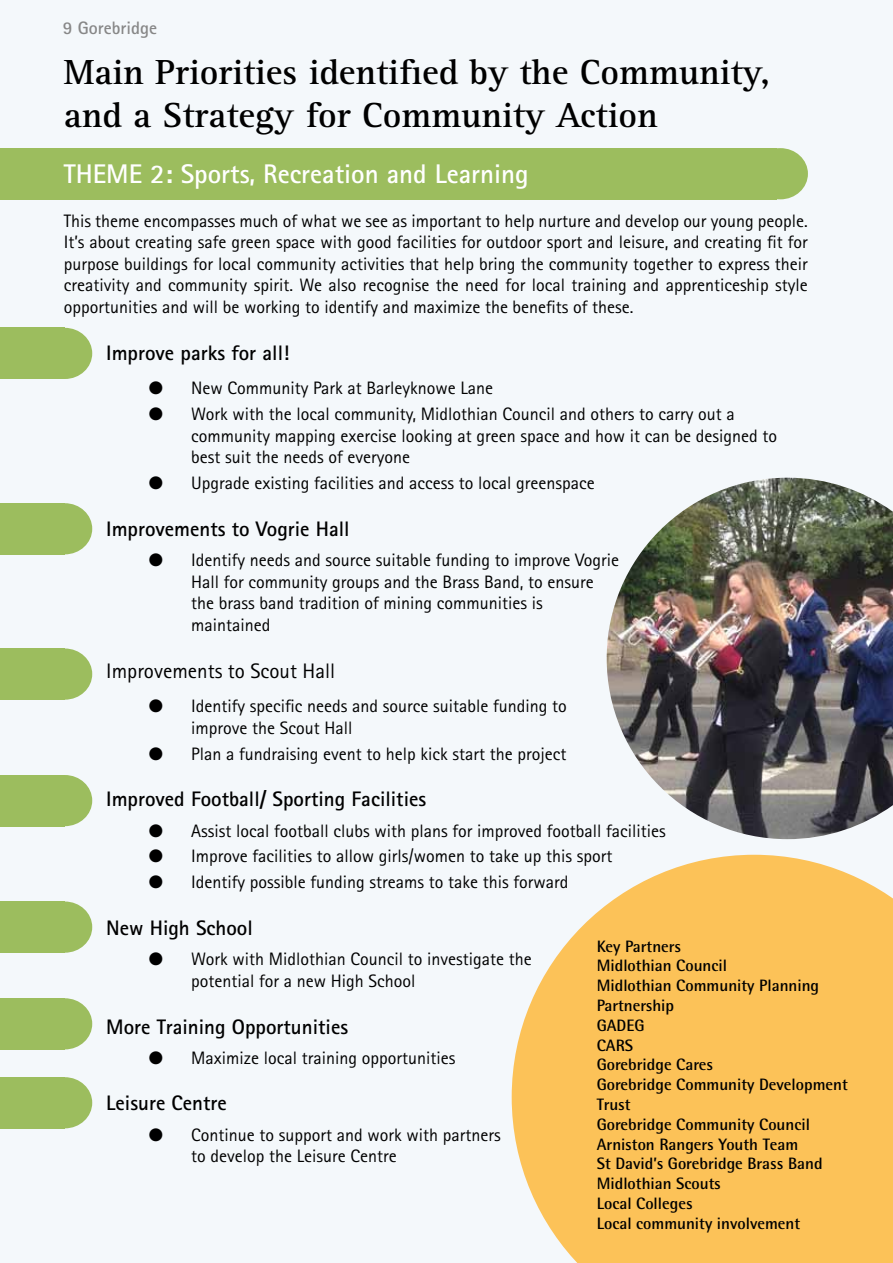
<style>
.page{position:relative;width:893px;height:1263px;background:#f4f8fb}
.page>*{position:absolute;margin:0;border:0;box-sizing:border-box;transform-origin:0 0}
.t1{font:700 36px/43.2px "Rotis Serif";color:#000}
.t2{font:700 27px "Rotis Sans Serif";color:#fff}
.t3{font:700 21px "Rotis Sans Serif";color:#000}
.t4{font:21px "Rotis Sans Serif";color:#000}
.t5{font:18px/21.6px "Rotis Sans Serif";color:#000}
.t6{font:700 18px "Rotis Sans Serif";color:#878787}
.t7{font:700 16.5px/19.8px "Rotis Semi Sans";color:#000}
</style>
<div class="page">
<div style="left:0;top:148px;width:777px;height:51px;background:#9cbd5e"></div>
<div style="left:753px;top:148px;width:55px;height:51px;background:#9cbd5e;border-radius:50%"></div>
<div style="left:0;top:328px;width:65px;height:51px;background:#9cbd5e"></div>
<div style="left:37px;top:328px;width:55px;height:51px;background:#9cbd5e;border-radius:50%"></div>
<div style="left:0;top:503px;width:65px;height:51px;background:#9cbd5e"></div>
<div style="left:37px;top:503px;width:55px;height:51px;background:#9cbd5e;border-radius:50%"></div>
<div style="left:0;top:648px;width:65px;height:52px;background:#9cbd5e"></div>
<div style="left:37px;top:648px;width:55px;height:52px;background:#9cbd5e;border-radius:50%"></div>
<div style="left:0;top:775px;width:65px;height:51px;background:#9cbd5e"></div>
<div style="left:37px;top:775px;width:55px;height:51px;background:#9cbd5e;border-radius:50%"></div>
<div style="left:0;top:901px;width:65px;height:52px;background:#9cbd5e"></div>
<div style="left:37px;top:901px;width:55px;height:52px;background:#9cbd5e;border-radius:50%"></div>
<div style="left:0;top:998px;width:65px;height:51px;background:#9cbd5e"></div>
<div style="left:37px;top:998px;width:55px;height:51px;background:#9cbd5e;border-radius:50%"></div>
<div style="left:0;top:1077px;width:65px;height:51px;background:#9cbd5e"></div>
<div style="left:37px;top:1077px;width:55px;height:51px;background:#9cbd5e;border-radius:50%"></div>
<svg style="left:512px;top:855px;width:381px;height:408px;background:#fbc769"></svg>
<img style="left:607px;top:478px;width:286px;height:361px">
<p class="t6" style="left:63px;top:16px;width:96px">9 Gorebridge</p>
<h1 class="t1" style="left:64px;top:51px;width:708px">Main Priorities identified by the Community, and a Strategy for Community Action</h1>
<h2 class="t2" style="left:64px;top:157px;width:466px">THEME 2: Sports, Recreation and Learning</h2>
<p class="t5" style="left:64px;top:209px;width:746px;text-align:justify">This theme encompasses much of what we see as important to help nurture and develop our young people.<br>It’s about creating safe green space with good facilities for outdoor sport and leisure, and creating fit for purpose buildings for local community activities that help bring the community together to express their creativity and community spirit. We also recognise the need for local training and apprenticeship style opportunities and will be working to identify and maximize the benefits of these.</p>
<p class="t3" style="left:106px;top:340px;width:185px">Improve parks for all!</p>
<p class="t5" style="left:149px;top:377px;width:346px">● New Community Park at Barleyknowe Lane</p>
<p class="t5" style="left:191px;top:403px;width:587px;text-indent:-43px">● Work with the local community, Midlothian Council and others to carry out a community mapping exercise looking at green space and how it can be designed to best suit the needs of everyone</p>
<p class="t5" style="left:149px;top:472px;width:448px">● Upgrade existing facilities and access to local greenspace</p>
<p class="t3" style="left:106px;top:516px;width:245px">Improvements to Vogrie Hall</p>
<p class="t5" style="left:191px;top:549px;width:429px;text-indent:-43px">● Identify needs and source suitable funding to improve Vogrie Hall for community groups and the Brass Band, to ensure the brass band tradition of mining communities is maintained</p>
<p class="t4" style="left:106px;top:658px;width:230px">Improvements to Scout Hall</p>
<p class="t5" style="left:191px;top:695px;width:377px;text-indent:-43px">● Identify specific needs and source suitable funding to improve the Scout Hall</p>
<p class="t5" style="left:149px;top:743px;width:419px">● Plan a fundraising event to help kick start the project</p>
<p class="t3" style="left:106px;top:786px;width:321px">Improved Football/ Sporting Facilities</p>
<p class="t5" style="left:149px;top:819px;width:519px">● Assist local football clubs with plans for improved football facilities</p>
<p class="t5" style="left:149px;top:845px;width:465px">● Improve facilities to allow girls/women to take up this sport</p>
<p class="t5" style="left:149px;top:871px;width:421px">● Identify possible funding streams to take this forward</p>
<p class="t3" style="left:106px;top:915px;width:148px">New High School</p>
<p class="t5" style="left:191px;top:948px;width:342px;text-indent:-43px">● Work with Midlothian Council to investigate the potential for a new High School</p>
<p class="t3" style="left:106px;top:1013px;width:243px">More Training Opportunities</p>
<p class="t5" style="left:149px;top:1047px;width:308px">● Maximize local training opportunities</p>
<p class="t3" style="left:106px;top:1090px;width:122px">Leisure Centre</p>
<p class="t5" style="left:149px;top:1123px;width:354px">● Continue to support and work with partners</p>
<p class="t5" style="left:712px;top:1123px;width:75px">to develop</p>
<p class="t5" style="left:191px;top:1145px;width:207px">to develop the Leisure Centre</p>
<p class="t7" style="left:597px;top:936px;width:253px">Key Partners<br>Midlothian Council<br>Midlothian Community Planning<br>Partnership<br>GADEG<br>CARS<br>Gorebridge Cares<br>Gorebridge Community Development<br>Trust<br>Gorebridge Community Council<br>Arniston Rangers Youth Team<br>St David’s Gorebridge Brass Band<br>Midlothian Scouts<br>Local Colleges<br>Local community involvement</p>
</div>
